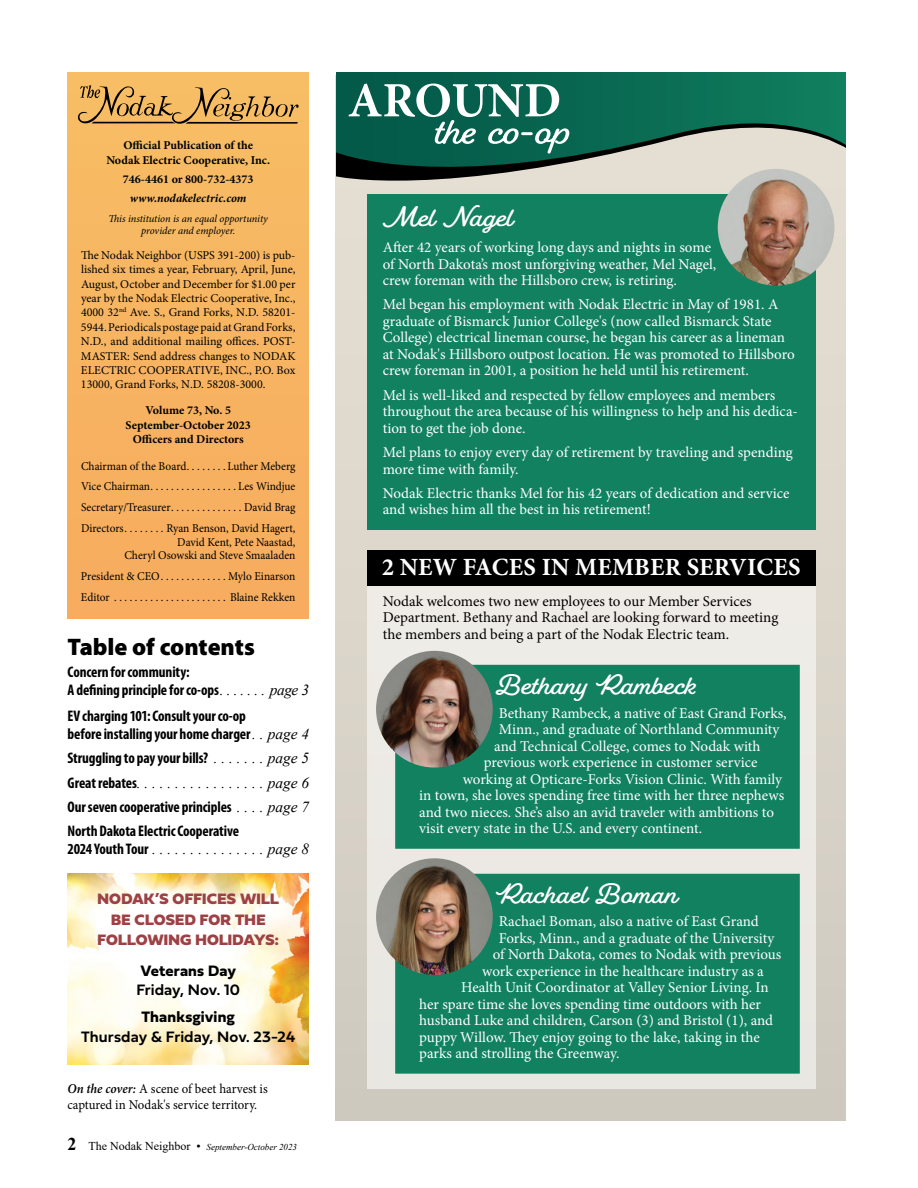
<style>
.page{position:relative;width:918px;height:1188px;background:#fff}
.page>*{position:absolute;margin:0;border:0;box-sizing:border-box;transform-origin:0 0}
.t1{font:700 25.5px "Fairwater Script";color:#fff}
.t2{font:700 24.75px "Minion Pro";letter-spacing:.01em;color:#fff}
.t3{font:900 24px "Myriad Pro";color:#000}
.t4{font:15.75px/20.2px "Fieldwork Hum Black";letter-spacing:.01em;color:#9d4145;text-align:center}
.t5{font:700 15.75px "Fieldwork Hum Demi";letter-spacing:.005em;color:#000}
.t6{font:700 15.75px "Fieldwork Hum";letter-spacing:.005em;color:#000}
.t7{font:700 condensed 15.3px/18px "Myriad Pro";letter-spacing:-.01em;color:#000}
.t8{font:italic 15.3px "Times New Roman";color:#000}
.t9{font:15px/16.5px "Minion Pro";letter-spacing:-.005em;color:#fff}
.t10{font:15px/16.5px "Minion Pro";color:#000}
.t11{font:13.5px/16.5px "Minion Pro";color:#000;scale:.95 1}
.t12{font:12px/14.4px "Minion Pro";color:#000;text-align:justify}
.t13{font:12px/13.5px "Minion Pro";color:#000;text-align:right;scale:.95 1}
.t14{font:700 12px/14.4px "Minion Pro";color:#000;text-align:center}
.t15{font:italic 700 12px "Minion Pro";color:#000}
.t16{font:italic 10.5px/12.6px "Minion Pro";letter-spacing:-.01em;color:#000;text-align:center}
.t17{font:italic 9px "Times New Roman";color:#000}
.s1{font-family:"Times New Roman";font-weight:400;font-style:italic;font-stretch:normal}
.s2{font-family:"Myriad Pro";font-weight:700;font-style:normal;font-stretch:condensed}
.s3{font-weight:600;font-style:italic}
.s4{font-weight:700;font-style:normal;font-size:18px}
.s5{font-style:normal;font-size:12px}
</style>
<div class="page">
<div style="left:336px;top:75px;width:510px;height:1045px;background:#dad4c9"></div>
<div style="left:68px;top:72px;width:241px;height:547px;background:#f7b361"></div>
<svg style="left:77px;top:85px;width:222px;height:39px"></svg>
<img style="left:68px;top:874px;width:241px;height:191px">
<svg style="left:336px;top:72px;width:510px;height:123px"></svg>
<svg style="left:349px;top:83px;width:220px;height:71px;background:#3d8273"></svg>
<div style="left:367px;top:195px;width:448px;height:335px;background:#11815f"></div>
<img style="left:718px;top:169px;width:116px;height:117px;border-radius:58px">
<div style="left:367px;top:550px;width:448px;height:539px;background:#eeece7"></div>
<div style="left:395px;top:665px;width:405px;height:184px;background:#11815f"></div>
<img style="left:376px;top:651px;width:117px;height:117px;border-radius:58px">
<div style="left:395px;top:874px;width:405px;height:200px;background:#11815f"></div>
<img style="left:376px;top:858px;width:117px;height:117px;border-radius:58px">
<div style="left:367px;top:550px;width:448px;height:35px;background:#000"></div>
<p class="t14" style="left:106px;top:138px;width:165px">Official Publication of the<br>Nodak Electric Cooperative, Inc.</p>
<p class="t14" style="left:123px;top:172px;width:132px">746-4461 or 800-732-4373</p>
<p class="t15" style="left:130px;top:190px;width:118px">www.nodakelectric.com</p>
<p class="t16" style="left:109px;top:212px;width:161px">This institution is an equal opportunity provider and employer.</p>
<p class="t12" style="left:81px;top:248px;width:216px">The Nodak Neighbor (USPS 391-200) is pub&shy;lished six times a year, February, April, June, August, October and December for $1.00 per year by the Nodak Electric Cooperative, Inc., 4000 32<sup>nd</sup> Ave. S., Grand Forks, N.D. 58201- 5944. Periodicals postage paid at Grand Forks, N.D., and additional mailing offices. POST-MASTER: Send address changes to NODAK ELECTRIC COOPERATIVE, INC., P.O. Box 13000, Grand Forks, N.D. 58208-3000.</p>
<p class="t14" style="left:126px;top:403px;width:127px">Volume 73, No. 5<br>September-October 2023<br>Officers and Directors</p>
<p class="t13" style="left:81px;top:459px;width:115px">Chairman of the Board........</p>
<p class="t13" style="left:228px;top:459px;width:73px">Luther Meberg</p>
<p class="t13" style="left:81px;top:480px;width:77px">Vice Chairman.................</p>
<p class="t13" style="left:238px;top:480px;width:62px">Les Windjue</p>
<p class="t13" style="left:81px;top:501px;width:98px">Secretary/Treasurer...............</p>
<p class="t13" style="left:244px;top:501px;width:56px">David Brag</p>
<p class="t13" style="left:81px;top:522px;width:49px">Directors.........</p>
<p class="t13" style="left:124px;top:522px;width:182px">Ryan Benson, David Hagert,<br>David Kent, Pete Naastad,<br>Cheryl Osowski and Steve Smaaladen</p>
<p class="t13" style="left:81px;top:569px;width:87px">President &amp; CEO.............</p>
<p class="t13" style="left:228px;top:569px;width:72px">Mylo Einarson</p>
<p class="t13" style="left:81px;top:590px;width:36px">Editor .......................</p>
<p class="t13" style="left:230px;top:590px;width:70px">Blaine Rekken</p>
<h3 class="t3" style="left:68px;top:631px;width:189px">Table of contents</h3>
<p class="t7" style="left:68px;top:662px;width:243px">Concern for community:<br>A defining principle for co-ops <span class="s1">. . . . . . page 3</span></p>
<p class="t7" style="left:68px;top:707px;width:243px">EV charging 101: Consult your co-op<br>before installing your home charger <span class="s1">. page 4</span></p>
<p class="t7" style="left:68px;top:749px;width:243px">Struggling to pay your bills? <span class="s1">. . . . . . page 5</span></p>
<p class="t8" style="left:68px;top:772px;width:243px"><span class="s2">Great rebates</span> . . . . . . . . . . . . . . . . page 6</p>
<p class="t7" style="left:68px;top:794px;width:243px;line-height:24.2px">Our seven cooperative principles <span class="s1">. . . page 7<br></span>North Dakota Electric Cooperative</p>
<p class="t8" style="left:68px;top:838px;width:243px"><span class="s2">2024 Youth Tour</span> . . . . . . . . . . . . . . page 8</p>
<p class="t4" style="left:98px;top:887px;width:183px">NODAK’S OFFICES WILL<br>BE CLOSED FOR THE<br>FOLLOWING HOLIDAYS:</p>
<p class="t6" style="left:140px;top:958px;width:97px">Veterans Day</p>
<p class="t5" style="left:136px;top:977px;width:105px">Friday, Nov. 10</p>
<p class="t6" style="left:142px;top:1004px;width:95px">Thanksgiving</p>
<p class="t5" style="left:81px;top:1024px;width:216px">Thursday &amp; Friday, Nov. 23-24</p>
<p class="t11" style="left:68px;top:1080px;width:212px"><span class="s3">On the cover:</span> A scene of beet harvest is captured in Nodak's service territory.</p>
<p class="t17" style="left:68px;top:1141px;width:231px"><span class="s4">2</span> <span class="s5">The Nodak Neighbor •</span> September-October 2023</p>
<h1 class="t1" style="left:383px;top:202px;width:132px">Mel Nagel</h1>
<p class="t9" style="left:383px;top:239px;width:335px">After 42 years of working long days and nights in some of North Dakota’s most unforgiving weather, Mel Nagel, crew foreman with the Hillsboro crew, is retiring.</p>
<p class="t9" style="left:383px;top:297px;width:414px">Mel began his employment with Nodak Electric in May of 1981. A graduate of Bismarck Junior College's (now called Bismarck State College) electrical lineman course, he began his career as a lineman at Nodak's Hillsboro outpost location. He was promoted to Hillsboro crew foreman in 2001, a position he held until his retirement.</p>
<p class="t9" style="left:383px;top:387px;width:417px">Mel is well-liked and respected by fellow employees and members throughout the area because of his willingness to help and his dedica&shy;tion to get the job done.</p>
<p class="t9" style="left:383px;top:444px;width:412px">Mel plans to enjoy every day of retirement by traveling and spending more time with family.</p>
<p class="t9" style="left:383px;top:485px;width:408px">Nodak Electric thanks Mel for his 42 years of dedication and service and wishes him all the best in his retirement!</p>
<h2 class="t2" style="left:382px;top:550px;width:420px">2 NEW FACES IN MEMBER SERVICES</h2>
<p class="t10" style="left:383px;top:593px;width:397px">Nodak welcomes two new employees to our Member Services<br>Department. Bethany and Rachael are looking forward to meeting the members and being a part of the Nodak Electric team.</p>
<h1 class="t1" style="left:496px;top:670px;width:203px">Bethany Rambeck</h1>
<p class="t9" style="left:499px;top:705px;width:289px">Bethany Rambeck, a native of East Grand Forks,</p>
<p class="t9" style="left:499px;top:721px;width:282px">Minn., and graduate of Northland Community</p>
<p class="t9" style="left:494px;top:738px;width:268px">and Technical College, comes to Nodak with</p>
<p class="t9" style="left:484px;top:754px;width:275px">previous work experience in customer service</p>
<p class="t9" style="left:463px;top:771px;width:321px">working at Opticare-Forks Vision Clinic. With family</p>
<p class="t9" style="left:419px;top:787px;width:366px">in town, she loves spending free time with her three nephews</p>
<p class="t9" style="left:419px;top:804px;width:356px">and two nieces. She’s also an avid traveler with ambitions to</p>
<p class="t9" style="left:419px;top:820px;width:284px">visit every state in the U.S. and every continent.</p>
<h1 class="t1" style="left:496px;top:880px;width:183px">Rachael Boman</h1>
<p class="t9" style="left:499px;top:913px;width:262px">Rachael Boman, also a native of East Grand</p>
<p class="t9" style="left:499px;top:930px;width:277px">Forks, Minn., and a graduate of the University</p>
<p class="t9" style="left:493px;top:946px;width:290px">of North Dakota, comes to Nodak with previous</p>
<p class="t9" style="left:482px;top:963px;width:283px">work experience in the healthcare industry as a</p>
<p class="t9" style="left:461px;top:979px;width:309px">Health Unit Coordinator at Valley Senior Living. In</p>
<p class="t9" style="left:419px;top:996px;width:343px">her spare time she loves spending time outdoors with her</p>
<p class="t9" style="left:419px;top:1012px;width:355px">husband Luke and children, Carson (3) and Bristol (1), and</p>
<p class="t9" style="left:419px;top:1029px;width:342px">puppy Willow. They enjoy going to the lake, taking in the</p>
<p class="t9" style="left:419px;top:1045px;width:202px">parks and strolling the Greenway.</p>
</div>
